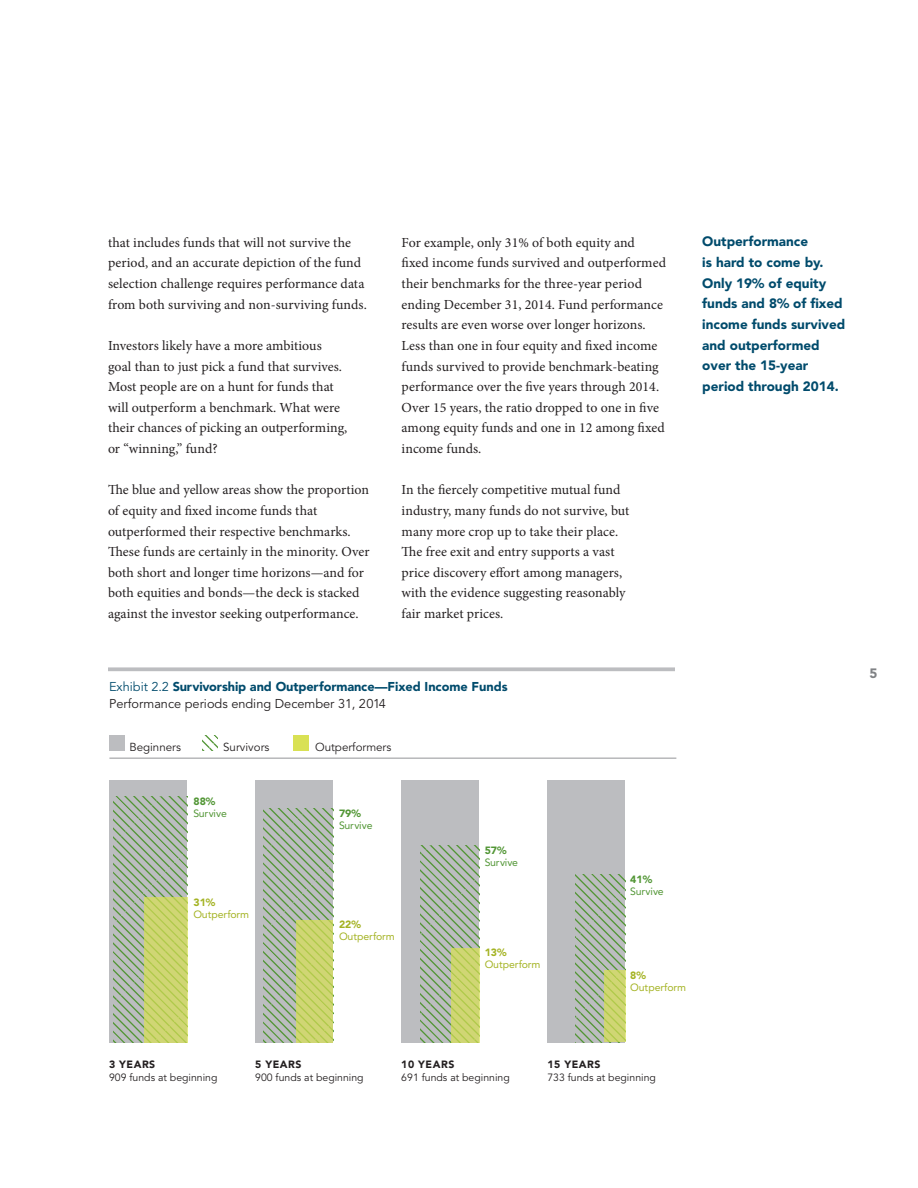
<style>
.page{position:relative;width:918px;height:1188px;background:#fff}
.page>*{position:absolute;margin:0;border:0;box-sizing:border-box;transform-origin:0 0}
.t1{font:13.8px/20.7px "Minion Pro";color:#231f20}
.t2{font:900 13.5px/20.7px "Avenir LT Std";color:#004b6c}
.t3{font:900 13.5px "Avenir LT Std";color:#808285}
.t4{font:900 12.75px "Avenir LT Std";letter-spacing:-.005em;color:#004b6c}
.t5{font:12.75px "Avenir LT Std";color:#231f20}
.t6{font:11.55px "Avenir LT Std";color:#231f20}
.t7{font:10.5px/13.5px "Avenir LT Std";color:#231f20}
.t8{font:10.5px/12px "Avenir LT Std";letter-spacing:-.005em;color:#a4b323}
.t9{font:10.5px/12px "Avenir LT Std";letter-spacing:-.01em;color:#529635}
.s1{font-weight:400}
.s2{font-weight:900}
</style>
<div class="page">
<svg style="left:108px;top:667px;width:567px;height:4px;background:#c3c4c6"></svg>
<div style="left:109px;top:780px;width:78px;height:262px;background:#bcbdc0"></div>
<svg style="left:114px;top:796px;width:73px;height:246px"></svg>
<div style="left:255px;top:780px;width:78px;height:262px;background:#bcbdc0"></div>
<svg style="left:264px;top:809px;width:69px;height:233px"></svg>
<div style="left:401px;top:780px;width:78px;height:262px;background:#bcbdc0"></div>
<svg style="left:421px;top:845px;width:58px;height:197px"></svg>
<div style="left:547px;top:780px;width:78px;height:262px;background:#bcbdc0"></div>
<svg style="left:576px;top:874px;width:49px;height:168px"></svg>
<div style="left:109px;top:736px;width:16px;height:15px;background:#bcbdc0"></div>
<svg style="left:203px;top:736px;width:15px;height:15px"></svg>
<div style="left:293px;top:736px;width:15px;height:15px;background:#d9e154"></div>
<hr style="left:109px;top:758px;width:567px;height:1px;background:#939598">
<svg style="left:144px;top:897px;width:43px;height:145px;background:#c9d36b"></svg>
<svg style="left:297px;top:920px;width:36px;height:122px;background:#c9d36b"></svg>
<svg style="left:451px;top:948px;width:28px;height:94px;background:#c9d36b"></svg>
<svg style="left:604px;top:971px;width:21px;height:71px"></svg>
<p class="t1" style="left:108px;top:232px;width:260px">that includes funds that will not survive the period, and an accurate depiction of the fund selection challenge requires performance data from both surviving and non-surviving funds.</p>
<p class="t1" style="left:108px;top:335px;width:241px">Investors likely have a more ambitious goal than to just pick a fund that survives.<br>Most people are on a hunt for funds that will outperform a benchmark. What were their chances of picking an outperforming, or “winning,” fund?</p>
<p class="t1" style="left:108px;top:480px;width:263px">The blue and yellow areas show the proportion of equity and fixed income funds that outperformed their respective benchmarks.<br>These funds are certainly in the minority. Over both short and longer time horizons—and for both equities and bonds—the deck is stacked against the investor seeking outperformance.</p>
<p class="t1" style="left:402px;top:232px;width:266px">For example, only 31% of both equity and<br>fixed income funds survived and outperformed their benchmarks for the three-year period ending December 31, 2014. Fund performance results are even worse over longer horizons.<br>Less than one in four equity and fixed income funds survived to provide benchmark-beating performance over the five years through 2014.<br>Over 15 years, the ratio dropped to one in five among equity funds and one in 12 among fixed income funds.</p>
<p class="t1" style="left:402px;top:480px;width:229px">In the fiercely competitive mutual fund industry, many funds do not survive, but many more crop up to take their place.<br>The free exit and entry supports a vast price discovery effort among managers, with the evidence suggesting reasonably fair market prices.</p>
<p class="t2" style="left:702px;top:231px;width:145px">Outperformance<br>is hard to come by.<br>Only 19% of equity funds and 8% of fixed income funds survived and outperformed over the 15-year period through 2014.</p>
<p class="t4" style="left:109px;top:679px;width:400px"><span class="s1">Exhibit 2.2</span> Survivorship and Outperformance—Fixed Income Funds</p>
<p class="t5" style="left:109px;top:697px;width:278px">Performance periods ending December 31, 2014</p>
<p class="t6" style="left:129px;top:740px;width:53px">Beginners</p>
<p class="t6" style="left:223px;top:740px;width:48px">Survivors</p>
<p class="t6" style="left:315px;top:740px;width:78px">Outperformers</p>
<p class="t9" style="left:193px;top:795px;width:35px"><span class="s2">88%<br></span>Survive</p>
<p class="t8" style="left:193px;top:896px;width:57px"><span class="s2">31%<br></span>Outperform</p>
<p class="t9" style="left:339px;top:808px;width:35px"><span class="s2">79%<br></span>Survive</p>
<p class="t8" style="left:339px;top:919px;width:57px"><span class="s2">22%<br></span>Outperform</p>
<p class="t9" style="left:485px;top:844px;width:35px"><span class="s2">57%<br></span>Survive</p>
<p class="t8" style="left:485px;top:947px;width:57px"><span class="s2">13%<br></span>Outperform</p>
<p class="t9" style="left:630px;top:874px;width:35px"><span class="s2">41%<br></span>Survive</p>
<p class="t8" style="left:630px;top:970px;width:57px"><span class="s2">8%<br></span>Outperform</p>
<p class="t3" style="left:870px;top:665px;width:9px">5</p>
<p class="t7" style="left:109px;top:1058px;width:110px"><span class="s2">3 YEARS<br></span>909 funds at beginning</p>
<p class="t7" style="left:255px;top:1058px;width:110px"><span class="s2">5 YEARS<br></span>900 funds at beginning</p>
<p class="t7" style="left:401px;top:1058px;width:110px"><span class="s2">10 YEARS<br></span>691 funds at beginning</p>
<p class="t7" style="left:547px;top:1058px;width:110px"><span class="s2">15 YEARS<br></span>733 funds at beginning</p>
</div>
